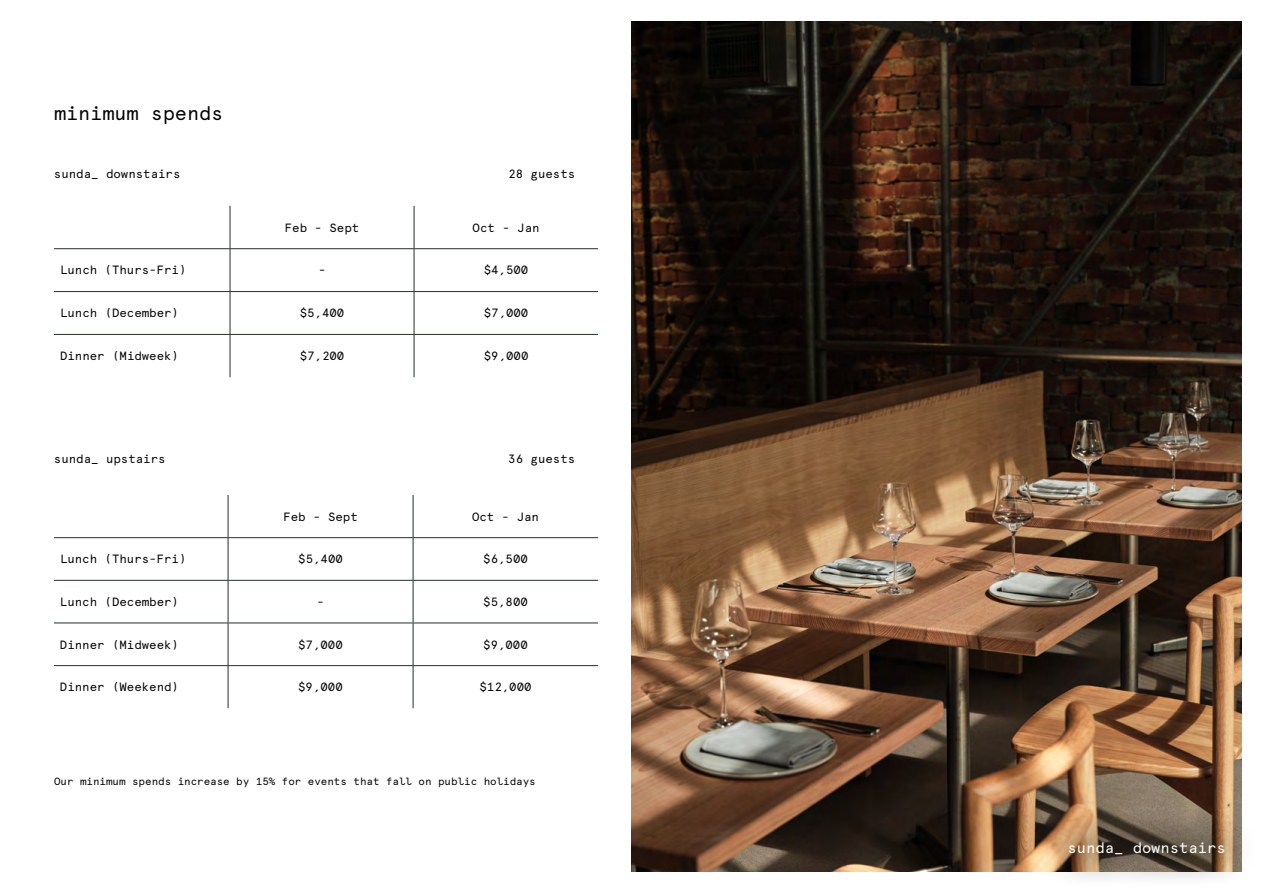
<style>
.page{position:relative;width:1263px;height:893px;background:#fff}
.page>*{position:absolute;margin:0;border:0;box-sizing:border-box;transform-origin:0 0}
.t1{font:19.5px "Apercu Mono";color:#000}
.t2{font:15px "Apercu Mono";color:#fff}
.t3{font:12px "Apercu Mono";color:#000}
.t4{font:10.5px "Apercu Mono";color:#000}
</style>
<div class="page">
<img style="left:631px;top:21px;width:611px;height:851px">
<hr style="left:230px;top:206px;width:1px;height:42px;background:#252f27">
<hr style="left:414px;top:206px;width:1px;height:42px;background:#252f27">
<hr style="left:54px;top:248px;width:176px;height:1px;background:#252f27">
<hr style="left:230px;top:248px;width:184px;height:1px;background:#252f27">
<hr style="left:230px;top:249px;width:1px;height:42px;background:#252f27">
<hr style="left:414px;top:248px;width:184px;height:1px;background:#252f27">
<hr style="left:414px;top:249px;width:1px;height:42px;background:#252f27">
<hr style="left:54px;top:291px;width:176px;height:1px;background:#252f27">
<hr style="left:230px;top:291px;width:184px;height:1px;background:#252f27">
<hr style="left:230px;top:292px;width:1px;height:42px;background:#252f27">
<hr style="left:414px;top:291px;width:184px;height:1px;background:#252f27">
<hr style="left:414px;top:292px;width:1px;height:42px;background:#252f27">
<hr style="left:54px;top:334px;width:176px;height:1px;background:#252f27">
<hr style="left:230px;top:334px;width:184px;height:1px;background:#252f27">
<hr style="left:230px;top:335px;width:1px;height:42px;background:#252f27">
<hr style="left:414px;top:334px;width:184px;height:1px;background:#252f27">
<hr style="left:414px;top:335px;width:1px;height:42px;background:#252f27">
<hr style="left:228px;top:495px;width:1px;height:42px;background:#252f27">
<hr style="left:413px;top:495px;width:1px;height:42px;background:#252f27">
<hr style="left:54px;top:537px;width:174px;height:1px;background:#252f27">
<hr style="left:228px;top:537px;width:185px;height:1px;background:#252f27">
<hr style="left:228px;top:538px;width:1px;height:42px;background:#252f27">
<hr style="left:413px;top:537px;width:185px;height:1px;background:#252f27">
<hr style="left:413px;top:538px;width:1px;height:42px;background:#252f27">
<hr style="left:54px;top:580px;width:174px;height:1px;background:#252f27">
<hr style="left:228px;top:580px;width:185px;height:1px;background:#252f27">
<hr style="left:228px;top:581px;width:1px;height:42px;background:#252f27">
<hr style="left:413px;top:580px;width:185px;height:1px;background:#252f27">
<hr style="left:413px;top:581px;width:1px;height:42px;background:#252f27">
<hr style="left:54px;top:623px;width:174px;height:1px;background:#252f27">
<hr style="left:228px;top:623px;width:185px;height:1px;background:#252f27">
<hr style="left:228px;top:623px;width:1px;height:42px;background:#252f27">
<hr style="left:413px;top:623px;width:185px;height:1px;background:#252f27">
<hr style="left:413px;top:623px;width:1px;height:42px;background:#252f27">
<hr style="left:54px;top:665px;width:174px;height:1px;background:#252f27">
<hr style="left:228px;top:665px;width:185px;height:1px;background:#252f27">
<hr style="left:228px;top:666px;width:1px;height:42px;background:#252f27">
<hr style="left:413px;top:665px;width:185px;height:1px;background:#252f27">
<hr style="left:413px;top:666px;width:1px;height:42px;background:#252f27">
<div style="left:1034px;top:806px;width:225px;height:84px;background:#000;opacity:.75"></div>
<h1 class="t1" style="left:54px;top:102px;width:171px">minimum spends</h1>
<p class="t3" style="left:54px;top:167px;width:128px">sunda_ downstairs</p>
<p class="t3" style="left:508px;top:167px;width:68px">28 guests</p>
<p class="t3" style="left:285px;top:220px;width:76px">Feb - Sept</p>
<p class="t3" style="left:473px;top:220px;width:68px">Oct - Jan</p>
<p class="t3" style="left:60px;top:263px;width:128px">Lunch (Thurs-Fri)</p>
<p class="t3" style="left:318px;top:263px;width:9px">-</p>
<p class="t3" style="left:484px;top:263px;width:46px">$4,500</p>
<p class="t3" style="left:60px;top:306px;width:121px">Lunch (December)</p>
<p class="t3" style="left:300px;top:306px;width:46px">$5,400</p>
<p class="t3" style="left:484px;top:306px;width:46px">$7,000</p>
<p class="t3" style="left:60px;top:349px;width:121px">Dinner (Midweek)</p>
<p class="t3" style="left:300px;top:349px;width:46px">$7,200</p>
<p class="t3" style="left:484px;top:349px;width:46px">$9,000</p>
<p class="t3" style="left:54px;top:451px;width:113px">sunda_ upstairs</p>
<p class="t3" style="left:508px;top:451px;width:68px">36 guests</p>
<p class="t3" style="left:283px;top:509px;width:76px">Feb - Sept</p>
<p class="t3" style="left:472px;top:509px;width:68px">Oct - Jan</p>
<p class="t3" style="left:60px;top:552px;width:128px">Lunch (Thurs-Fri)</p>
<p class="t3" style="left:298px;top:552px;width:46px">$5,400</p>
<p class="t3" style="left:483px;top:552px;width:46px">$6,500</p>
<p class="t3" style="left:60px;top:594px;width:121px">Lunch (December)</p>
<p class="t3" style="left:317px;top:594px;width:9px">-</p>
<p class="t3" style="left:483px;top:594px;width:46px">$5,800</p>
<p class="t3" style="left:60px;top:637px;width:121px">Dinner (Midweek)</p>
<p class="t3" style="left:298px;top:637px;width:46px">$7,000</p>
<p class="t3" style="left:483px;top:637px;width:46px">$9,000</p>
<p class="t3" style="left:60px;top:680px;width:121px">Dinner (Weekend)</p>
<p class="t3" style="left:298px;top:680px;width:46px">$9,000</p>
<p class="t3" style="left:479px;top:680px;width:54px">$12,000</p>
<p class="t4" style="left:54px;top:775px;width:483px">Our minimum spends increase by 15% for events that fall on public holidays</p>
<p class="t2" style="left:1067px;top:838px;width:160px">sunda_ downstairs</p>
</div>
